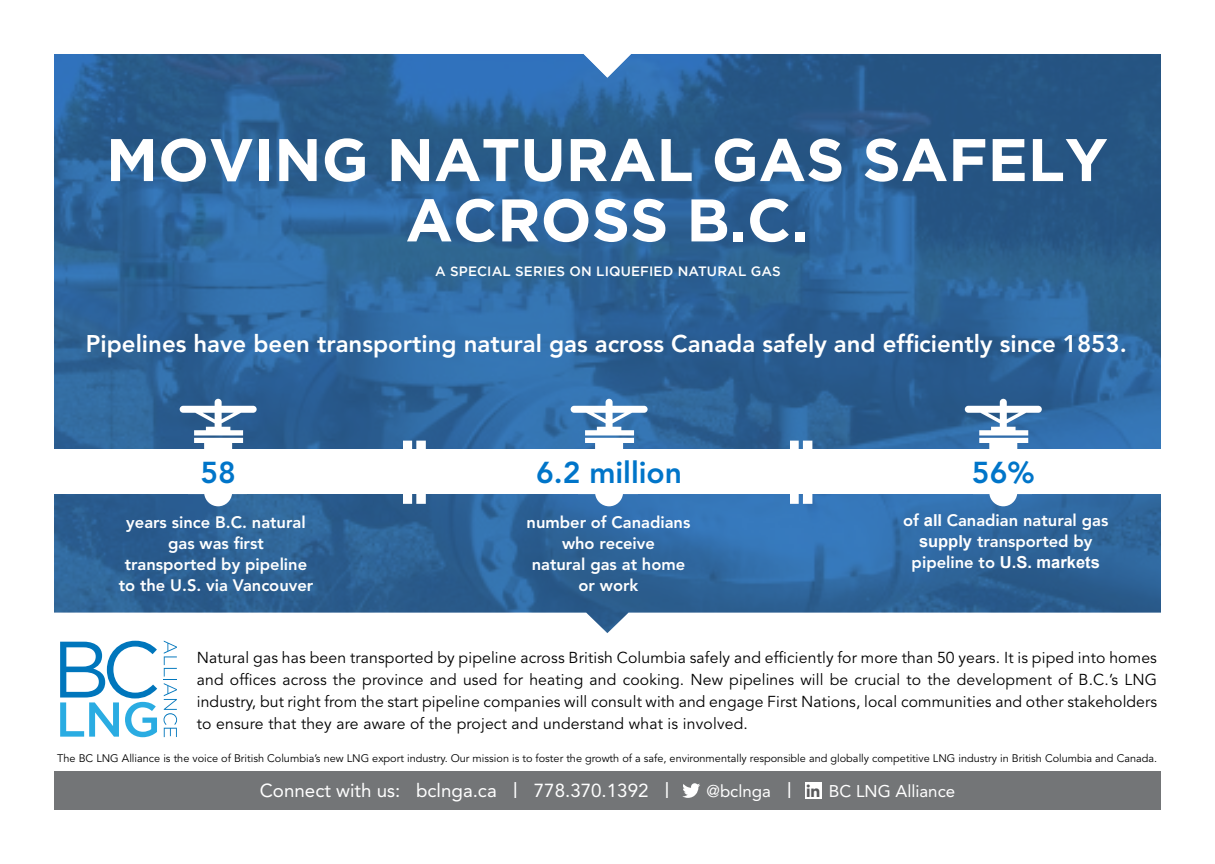
<style>
.page{position:relative;width:1215px;height:864px;background:#fff}
.page>*{position:absolute;margin:0;border:0;box-sizing:border-box;transform-origin:0 0}
.t1{font:700 60px/60.3px "Gotham";color:#fff;text-align:center}
.t2{font:800 30px "Avenir";color:#0075c9}
.t3{font:800 24px "Avenir";color:#fff}
.t4{font:18.75px "Avenir";color:#fff}
.t5{font:16.8px "Avenir";color:#fff}
.t6{font:800 16.5px/21px "Avenir";color:#fff;text-align:center}
.t7{font:700 16.5px "Arial";color:#fff}
.t8{font:15.75px/21.9px "Avenir";letter-spacing:.01em;color:#000;text-align:justify}
.t9{font:500 13.5px "Gotham";letter-spacing:.01em;color:#fff}
.t10{font:10.95px "Avenir";color:#000}
.s1{font-family:"Arial";font-weight:700}
.s2{font-family:"Avenir";font-weight:800}
.s3{font-weight:300;font-size:22.5px}
.s4{font-weight:900;font-size:17.25px;color:#58595b}
</style>
<div class="page">
<img style="left:54px;top:54px;width:1107px;height:579px">
<div style="left:54px;top:771px;width:1107px;height:39px;background:#737577"></div>
<svg style="left:682px;top:783px;width:18px;height:15px"></svg>
<div style="left:805px;top:783px;width:16px;height:16px;background:#fff"></div>
<svg style="left:579px;top:54px;width:56px;height:24px"></svg>
<svg style="left:404px;top:436px;width:22px;height:72px"></svg>
<svg style="left:791px;top:436px;width:22px;height:72px"></svg>
<svg style="left:564px;top:399px;width:91px;height:107px"></svg>
<svg style="left:173px;top:399px;width:91px;height:107px"></svg>
<svg style="left:958px;top:399px;width:91px;height:107px"></svg>
<div style="left:45px;top:450px;width:1126px;height:44px;background:#fff"></div>
<svg style="left:60px;top:641px;width:97px;height:96px"></svg>
<svg style="left:164px;top:641px;width:13px;height:96px"></svg>
<h1 class="t1" style="left:106px;top:128px;width:1003px">MOVING NATURAL GAS SAFELY<br>ACROSS B.C.</h1>
<p class="t9" style="left:435px;top:263px;width:347px">A SPECIAL SERIES ON LIQUEFIED NATURAL GAS</p>
<h3 class="t3" style="left:86px;top:329px;width:1042px">Pipelines have been transporting natural gas across Canada safely and efficiently since 1853.</h3>
<h2 class="t2" style="left:536px;top:454px;width:148px">6.2 million</h2>
<h2 class="t2" style="left:200px;top:454px;width:37px">58</h2>
<h2 class="t2" style="left:972px;top:454px;width:64px">56%</h2>
<p class="t6" style="left:119px;top:512px;width:196px">years since B.C. natural gas was first<br>transported by pipeline to the U.S. via Vancouver</p>
<p class="t6" style="left:527px;top:512px;width:165px">number of Canadians who receive<br>natural gas at home or work</p>
<p class="t6" style="left:903px;top:510px;width:207px">of <span class="s1">all</span> Canadian natural gas <span class="s1">supply</span> transported by</p>
<p class="t7" style="left:912px;top:553px;width:190px"><span class="s2">pipeline to</span> U.S. markets</p>
<p class="t8" style="left:197px;top:647px;width:962px">Natural gas has been transported by pipeline across British Columbia safely and efficiently for more than 50 years. It is piped into homes and offices across the province and used for heating and cooking. New pipelines will be crucial to the development of B.C.’s LNG industry, but right from the start pipeline companies will consult with and engage First Nations, local communities and other stakeholders to ensure that they are aware of the project and understand what is involved.</p>
<p class="t10" style="left:57px;top:752px;width:1101px">The BC LNG Alliance is the voice of British Columbia’s new LNG export industry. Our mission is to foster the growth of a safe, environmentally responsible and globally competitive LNG industry in British Columbia and Canada.</p>
<p class="t4" style="left:260px;top:779px;width:412px">Connect with us: bclnga.ca <span class="s3">I</span> 778.370.1392 <span class="s3">I</span></p>
<p class="t5" style="left:707px;top:781px;width:250px">@bclnga <span class="s3">I</span> <span class="s4">in</span> BC LNG Alliance</p>
</div>
